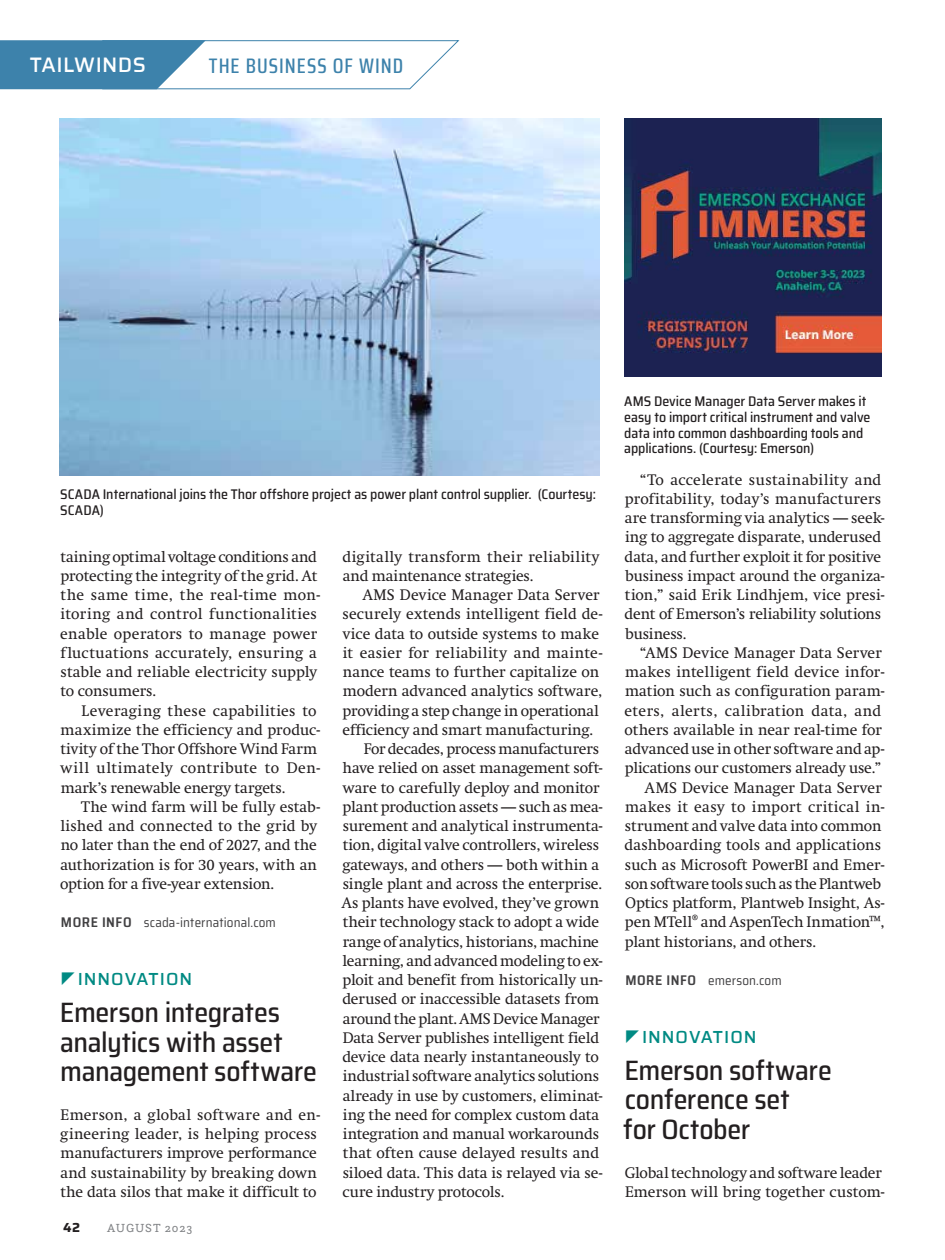
<style>
.page{position:relative;width:945px;height:1260px;background:#fff}
.page>*{position:absolute;margin:0;border:0;box-sizing:border-box;transform-origin:0 0}
.t1{font:500 semi-condensed 28px/29.8px "Saira";letter-spacing:-.01em;color:#231f20}
.t2{font:500 21px "Saira Condensed";letter-spacing:.05em;color:#3d82ab}
.t3{font:500 21px "Saira";letter-spacing:.015em;color:#fff}
.t4{font:500 17.5px "Saira";letter-spacing:.055em;color:#008a83}
.t5{font:15.05px/19.2px "Swift";letter-spacing:.005em;color:#231f20}
.t6{font:15.05px "Swift";letter-spacing:-.015em;color:#231f20}
.t7{font:15.05px "Swift";letter-spacing:.025em;color:#231f20}
.t8{font:15.05px "Swift";letter-spacing:.035em;color:#231f20}
.t9{font:15.05px "Swift";letter-spacing:.03em;color:#231f20}
.t10{font:500 semi-condensed 14px/15.8px "Saira";letter-spacing:-.005em;color:#231f20}
.t11{font:semi-condensed 13.12px "Saira";letter-spacing:.005em;color:#414042}
.t12{font:700 13.12px "Saira";color:#231f20}
.t13{font:12.25px "Questa Slab";letter-spacing:.065em;color:#808285}
.t14{font:7.17px "Swift";color:#231f20}
.s1{font-weight:600;font-size:14px}
</style>
<div class="page">
<img style="left:624px;top:119px;width:258px;height:258px">
<img style="left:60px;top:119px;width:540px;height:356px">
<svg style="left:0;top:40px;width:460px;height:50px"></svg>
<h2 class="t3" style="left:30px;top:49px;width:118px">TAILWINDS</h2>
<h2 class="t2" style="left:209px;top:50px;width:196px">THE BUSINESS OF WIND</h2>
<p class="t10" style="left:60px;top:486px;width:537px">SCADA International joins the Thor offshore project as power plant control supplier. (Courtesy:<br>SCADA)</p>
<p class="t5" style="left:60px;top:547px;width:262px">taining optimal voltage conditions and protecting the integrity of the grid. At the same time, the real-time mon&shy;itoring and control functionalities enable operators to manage power fluctuations accurately, ensuring a stable and reliable electricity supply to consumers.</p>
<p class="t5" style="left:61px;top:701px;width:261px;text-indent:21px">Leveraging these capabilities to maximize the efficiency and produc&shy;tivity of the Thor Offshore Wind Farm will ultimately contribute to Den&shy;mark’s renewable energy targets.</p>
<p class="t5" style="left:60px;top:797px;width:262px;text-indent:21px">The wind farm will be fully estab&shy;lished and connected to the grid by no later than the end of 2027, and the authorization is for 30 years, with an option for a five-year extension.</p>
<p class="t11" style="left:61px;top:913px;width:217px"><span class="s1">MORE INFO</span> scada-international.com</p>
<p class="t4" style="left:78px;top:966px;width:116px">INNOVATION</p>
<h1 class="t1" style="left:60px;top:997px;width:259px">Emerson integrates analytics with asset management software</h1>
<p class="t5" style="left:60px;top:1105px;width:261px">Emerson, a global software and en&shy;gineering leader, is helping process manufacturers improve performance and sustainability by breaking down the data silos that make it difficult to</p>
<p class="t12" style="left:63px;top:1218px;width:19px">42</p>
<p class="t13" style="left:107px;top:1220px;width:87px">AUGUST 2023</p>
<p class="t5" style="left:342px;top:547px;width:259px">digitally transform their reliability and maintenance strategies.</p>
<p class="t5" style="left:363px;top:585px;width:238px">AMS Device Manager Data Server</p>
<p class="t5" style="left:343px;top:605px;width:261px">securely extends intelligent field de-</p>
<p class="t5" style="left:343px;top:624px;width:258px">vice data to outside systems to make</p>
<p class="t7" style="left:343px;top:644px;width:261px">it easier for reliability and mainte-</p>
<p class="t5" style="left:343px;top:662px;width:258px">nance teams to further capitalize on</p>
<p class="t5" style="left:343px;top:682px;width:261px">modern advanced analytics software,</p>
<p class="t5" style="left:343px;top:701px;width:258px">providing a step change in operational</p>
<p class="t5" style="left:342px;top:720px;width:252px">efficiency and smart manufacturing.</p>
<p class="t5" style="left:364px;top:739px;width:237px">For decades, process manufacturers</p>
<p class="t5" style="left:343px;top:759px;width:261px">have relied on asset management soft-</p>
<p class="t5" style="left:343px;top:778px;width:258px">ware to carefully deploy and monitor</p>
<p class="t5" style="left:343px;top:797px;width:261px">plant production assets — such as mea-</p>
<p class="t5" style="left:343px;top:816px;width:261px">surement and analytical instrumenta-</p>
<p class="t5" style="left:343px;top:836px;width:258px">tion, digital valve controllers, wireless</p>
<p class="t5" style="left:343px;top:855px;width:258px">gateways, and others — both within a</p>
<p class="t5" style="left:343px;top:874px;width:261px">single plant and across the enterprise.</p>
<p class="t5" style="left:342px;top:893px;width:259px">As plants have evolved, they’ve grown</p>
<p class="t6" style="left:343px;top:913px;width:258px">their technology stack to adopt a wide</p>
<p class="t5" style="left:343px;top:932px;width:258px">range of analytics, historians, machine</p>
<p class="t5" style="left:343px;top:951px;width:261px">learning, and advanced modeling to ex-</p>
<p class="t5" style="left:343px;top:970px;width:261px">ploit and benefit from historically un-</p>
<p class="t5" style="left:342px;top:990px;width:258px">derused or inaccessible datasets from</p>
<p class="t5" style="left:343px;top:1009px;width:258px">around the plant. AMS Device Manager</p>
<p class="t5" style="left:343px;top:1028px;width:258px">Data Server publishes intelligent field</p>
<p class="t5" style="left:342px;top:1047px;width:258px">device data nearly instantaneously to</p>
<p class="t5" style="left:343px;top:1067px;width:258px">industrial software analytics solutions</p>
<p class="t5" style="left:343px;top:1086px;width:261px">already in use by customers, eliminat-</p>
<p class="t5" style="left:343px;top:1105px;width:258px">ing the need for complex custom data</p>
<p class="t5" style="left:343px;top:1124px;width:258px">integration and manual workarounds</p>
<p class="t5" style="left:343px;top:1144px;width:258px">that often cause delayed results and</p>
<p class="t5" style="left:343px;top:1163px;width:261px">siloed data. This data is relayed via se-</p>
<p class="t5" style="left:342px;top:1182px;width:164px">cure industry protocols.</p>
<p class="t10" style="left:624px;top:393px;width:248px">AMS Device Manager Data Server makes it easy to import critical instrument and valve data into common dashboarding tools and applications. (Courtesy: Emerson)</p>
<p class="t5" style="left:625px;top:470px;width:262px;text-indent:15px">“To accelerate sustainability and profitability, today’s manufacturers are transforming via analytics — seek&shy;ing to aggregate disparate, underused data, and further exploit it for positive business impact around the organiza&shy;tion,” said Erik Lindhjem, vice presi&shy;dent of Emerson’s reliability solutions business.</p>
<p class="t5" style="left:640px;top:643px;width:243px">“AMS Device Manager Data Server</p>
<p class="t5" style="left:625px;top:662px;width:261px">makes intelligent field device infor-</p>
<p class="t5" style="left:625px;top:682px;width:261px">mation such as configuration param-</p>
<p class="t8" style="left:625px;top:702px;width:258px">eters, alerts, calibration data, and</p>
<p class="t5" style="left:625px;top:720px;width:259px">others available in near real-time for</p>
<p class="t5" style="left:625px;top:739px;width:261px">advanced use in other software and ap-</p>
<p class="t5" style="left:625px;top:759px;width:258px">plications our customers already use.”</p>
<p class="t5" style="left:645px;top:778px;width:238px">AMS Device Manager Data Server</p>
<p class="t9" style="left:625px;top:798px;width:261px">makes it easy to import critical in-</p>
<p class="t5" style="left:625px;top:816px;width:258px">strument and valve data into common</p>
<p class="t5" style="left:625px;top:836px;width:258px">dashboarding tools and applications</p>
<p class="t5" style="left:625px;top:855px;width:261px">such as Microsoft PowerBI and Emer-</p>
<p class="t6" style="left:625px;top:875px;width:258px">son software tools such as the Plantweb</p>
<p class="t5" style="left:625px;top:893px;width:261px">Optics platform, Plantweb Insight, As-</p>
<p class="t5" style="left:625px;top:913px;width:69px">pen MTell</p>
<p class="t14" style="left:692px;top:913px;width:7px">®</p>
<p class="t5" style="left:625px;top:913px;width:261px;text-indent:76px">and AspenTech Inmation™, plant historians, and others.</p>
<p class="t11" style="left:625px;top:971px;width:158px"><span class="s1">MORE INFO</span> emerson.com</p>
<p class="t4" style="left:642px;top:1024px;width:116px">INNOVATION</p>
<h1 class="t1" style="left:623px;top:1055px;width:210px">Emerson software conference set<br>for October</h1>
<p class="t5" style="left:625px;top:1163px;width:261px">Global technology and software leader<br>Emerson will bring together custom-</p>
</div>
